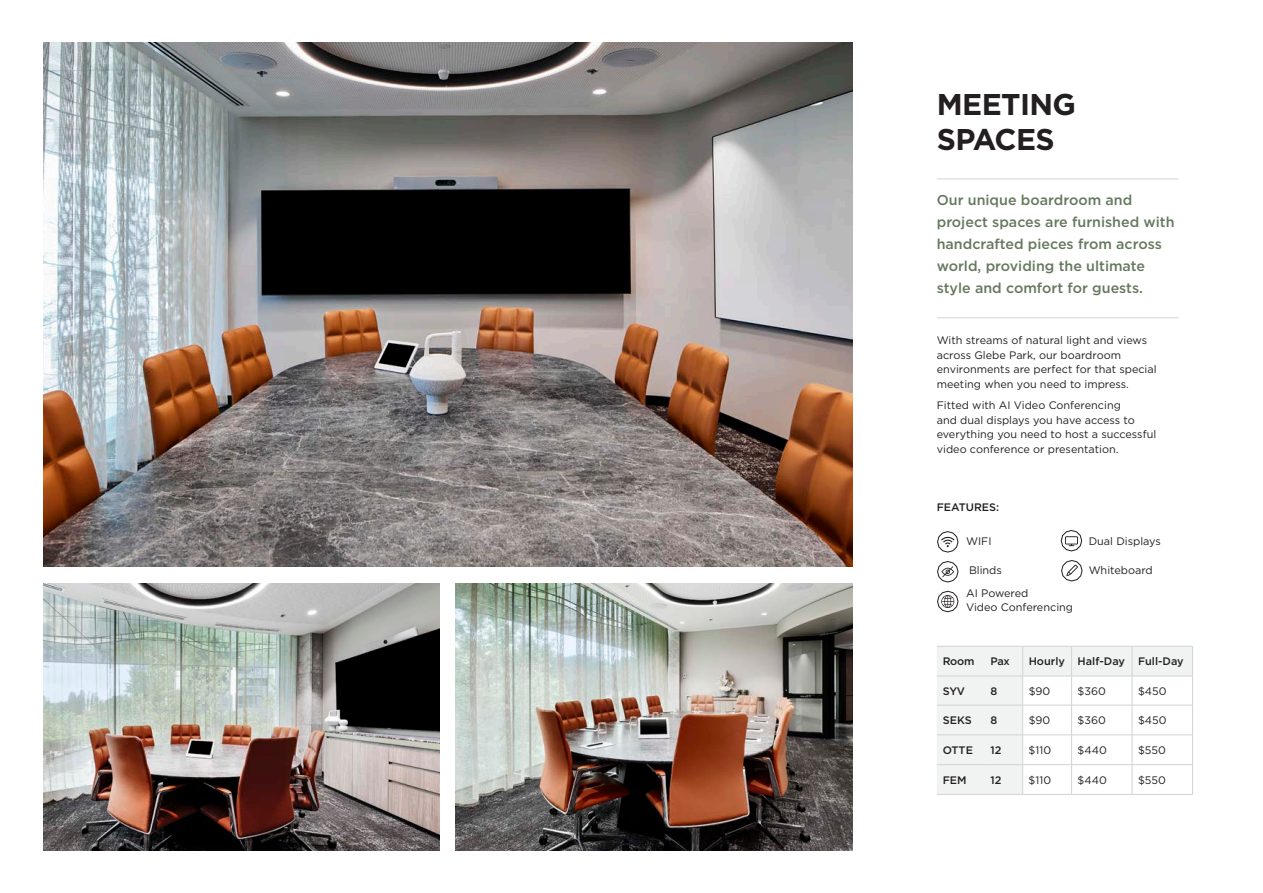
<style>
.page{position:relative;width:1263px;height:893px;background:#fff}
.page>*{position:absolute;margin:0;border:0;box-sizing:border-box;transform-origin:0 0}
.t1{font:700 30px/34.5px "Gotham";letter-spacing:-.02em;color:#231f20}
.Feature{font:500 14.25px/22.2px "Gotham";color:#65785e}
.body_copy{font:10.8px/14.7px "Gotham";color:#231f20}
.body_copy-2{font:500 10.8px "Gotham";color:#231f20}
</style>
<div class="page">
<svg style="left:937px;top:646px;width:256px;height:148px"></svg>
<hr style="left:937px;top:794px;width:47px;height:1px;background:#d1d3d4">
<hr style="left:984px;top:794px;width:39px;height:1px;background:#d1d3d4">
<hr style="left:1023px;top:794px;width:48px;height:1px;background:#d1d3d4">
<hr style="left:1071px;top:794px;width:61px;height:1px;background:#d1d3d4">
<hr style="left:1132px;top:794px;width:61px;height:1px;background:#d1d3d4">
<hr style="left:937px;top:318px;width:242px;height:1px;background:#d1d3d4">
<img style="left:456px;top:583px;width:396px;height:267px">
<img style="left:44px;top:43px;width:808px;height:523px">
<img style="left:43px;top:583px;width:396px;height:267px">
<hr style="left:937px;top:179px;width:242px;height:1px;background:#d1d3d4">
<svg style="left:937px;top:531px;width:21px;height:22px"></svg>
<svg style="left:937px;top:561px;width:21px;height:21px"></svg>
<svg style="left:937px;top:591px;width:21px;height:21px"></svg>
<svg style="left:1061px;top:530px;width:21px;height:21px"></svg>
<svg style="left:1061px;top:560px;width:21px;height:21px"></svg>
<p class="t1" style="left:937px;top:87px;width:141px">MEETING<br>SPACES</p>
<p class="Feature" style="left:937px;top:189px;width:239px">Our unique boardroom and project spaces are furnished with handcrafted pieces from across world, providing the ultimate style and comfort for guests.</p>
<p class="body_copy" style="left:937px;top:333px;width:221px">With streams of natural light and views across Glebe Park, our boardroom environments are perfect for that special meeting when you need to impress.</p>
<p class="body_copy" style="left:937px;top:398px;width:221px">Fitted with AI Video Conferencing<br>and dual displays you have access to everything you need to host a successful video conference or presentation.</p>
<p class="body_copy-2" style="left:937px;top:500px;width:64px">FEATURES:</p>
<p class="body_copy" style="left:966px;top:533px;width:27px">WIFI</p>
<p class="body_copy" style="left:1089px;top:533px;width:74px">Dual Displays</p>
<p class="body_copy" style="left:969px;top:563px;width:34px">Blinds</p>
<p class="body_copy" style="left:1089px;top:563px;width:66px">Whiteboard</p>
<p class="body_copy" style="left:966px;top:585px;width:108px">AI Powered<br>Video Conferencing</p>
<p class="body_copy-2" style="left:943px;top:655px;width:33px">Room</p>
<p class="body_copy-2" style="left:990px;top:655px;width:21px">Pax</p>
<p class="body_copy-2" style="left:1029px;top:655px;width:38px">Hourly</p>
<p class="body_copy-2" style="left:1077px;top:655px;width:49px">Half-Day</p>
<p class="body_copy-2" style="left:1138px;top:655px;width:47px">Full-Day</p>
<p class="body_copy-2" style="left:943px;top:684px;width:24px">SYV</p>
<p class="body_copy-2" style="left:990px;top:684px;width:8px">8</p>
<p class="body_copy" style="left:1029px;top:683px;width:23px">$90</p>
<p class="body_copy" style="left:1077px;top:683px;width:30px">$360</p>
<p class="body_copy" style="left:1138px;top:683px;width:30px">$450</p>
<p class="body_copy-2" style="left:943px;top:713px;width:30px">SEKS</p>
<p class="body_copy-2" style="left:990px;top:713px;width:8px">8</p>
<p class="body_copy" style="left:1029px;top:713px;width:23px">$90</p>
<p class="body_copy" style="left:1077px;top:713px;width:30px">$360</p>
<p class="body_copy" style="left:1138px;top:713px;width:30px">$450</p>
<p class="body_copy-2" style="left:943px;top:743px;width:32px">OTTE</p>
<p class="body_copy-2" style="left:990px;top:743px;width:12px">12</p>
<p class="body_copy" style="left:1029px;top:743px;width:24px">$110</p>
<p class="body_copy" style="left:1077px;top:743px;width:31px">$440</p>
<p class="body_copy" style="left:1138px;top:743px;width:30px">$550</p>
<p class="body_copy-2" style="left:943px;top:773px;width:25px">FEM</p>
<p class="body_copy-2" style="left:990px;top:773px;width:12px">12</p>
<p class="body_copy" style="left:1029px;top:772px;width:24px">$110</p>
<p class="body_copy" style="left:1077px;top:772px;width:31px">$440</p>
<p class="body_copy" style="left:1138px;top:772px;width:30px">$550</p>
</div>
